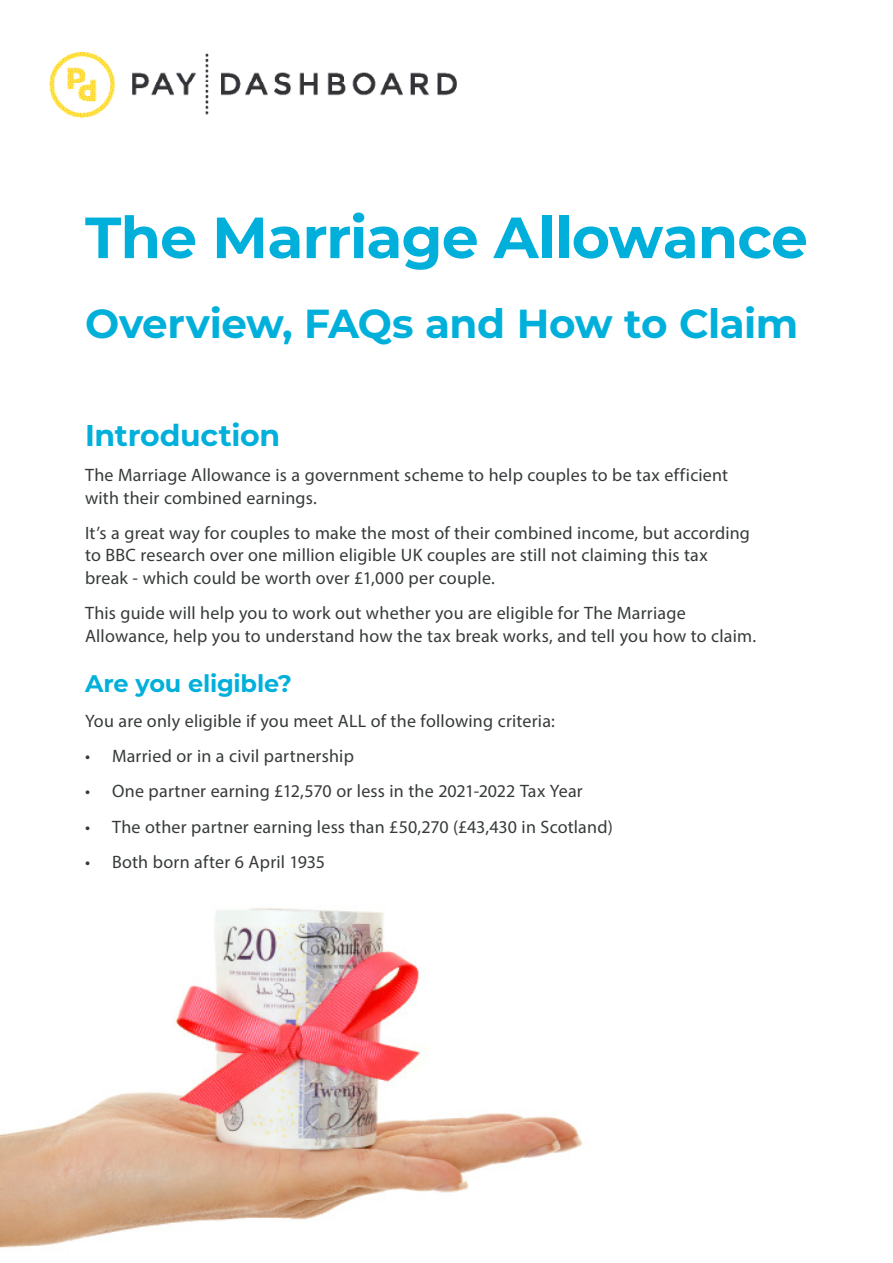
<style>
.page{position:relative;width:893px;height:1263px;background:#fff}
.page>*{position:absolute;margin:0;border:0;box-sizing:border-box;transform-origin:0 0}
.t1{font:700 57.9px "Montserrat";letter-spacing:-.015em;color:#00b0db}
.t2{font:700 40.5px "Montserrat";letter-spacing:-.015em;color:#00b0db}
.t3{font:700 30px "Montserrat";letter-spacing:-.01em;color:#00b0db}
.t4{font:700 24px "Montserrat";letter-spacing:-.01em;color:#00b0db}
.t5{font:18px/22.5px "Myriad Pro";letter-spacing:.01em;color:#373a3b}
</style>
<div class="page">
<img style="left:49px;top:52px;width:408px;height:65px">
<img style="left:0;top:908px;width:583px;height:340px">
<h1 class="t1" style="left:85px;top:196px;width:724px">The Marriage Allowance</h1>
<h2 class="t2" style="left:85px;top:294px;width:715px">Overview, FAQs and How to Claim</h2>
<h3 class="t3" style="left:85px;top:413px;width:197px">Introduction</h3>
<p class="t5" style="left:85px;top:463px;width:645px">The Marriage Allowance is a government scheme to help couples to be tax efficient with their combined earnings.</p>
<p class="t5" style="left:85px;top:521px;width:666px">It’s a great way for couples to make the most of their combined income, but according to BBC research over one million eligible UK couples are still not claiming this tax break - which could be worth over £1,000 per couple.</p>
<p class="t5" style="left:85px;top:601px;width:673px">This guide will help you to work out whether you are eligible for The Marriage<br>Allowance, help you to understand how the tax break works, and tell you how to claim.</p>
<h3 class="t4" style="left:85px;top:666px;width:208px">Are you eligible?</h3>
<p class="t5" style="left:85px;top:709px;width:471px">You are only eligible if you meet ALL of the following criteria:</p>
<p class="t5" style="left:85px;top:744px;width:270px">• Married or in a civil partnership</p>
<p class="t5" style="left:85px;top:780px;width:499px">• One partner earning £12,570 or less in the 2021-2022 Tax Year</p>
<p class="t5" style="left:85px;top:815px;width:529px">• The other partner earning less than £50,270 (£43,430 in Scotland)</p>
<p class="t5" style="left:85px;top:850px;width:242px">• Both born after 6 April 1935</p>
</div>
